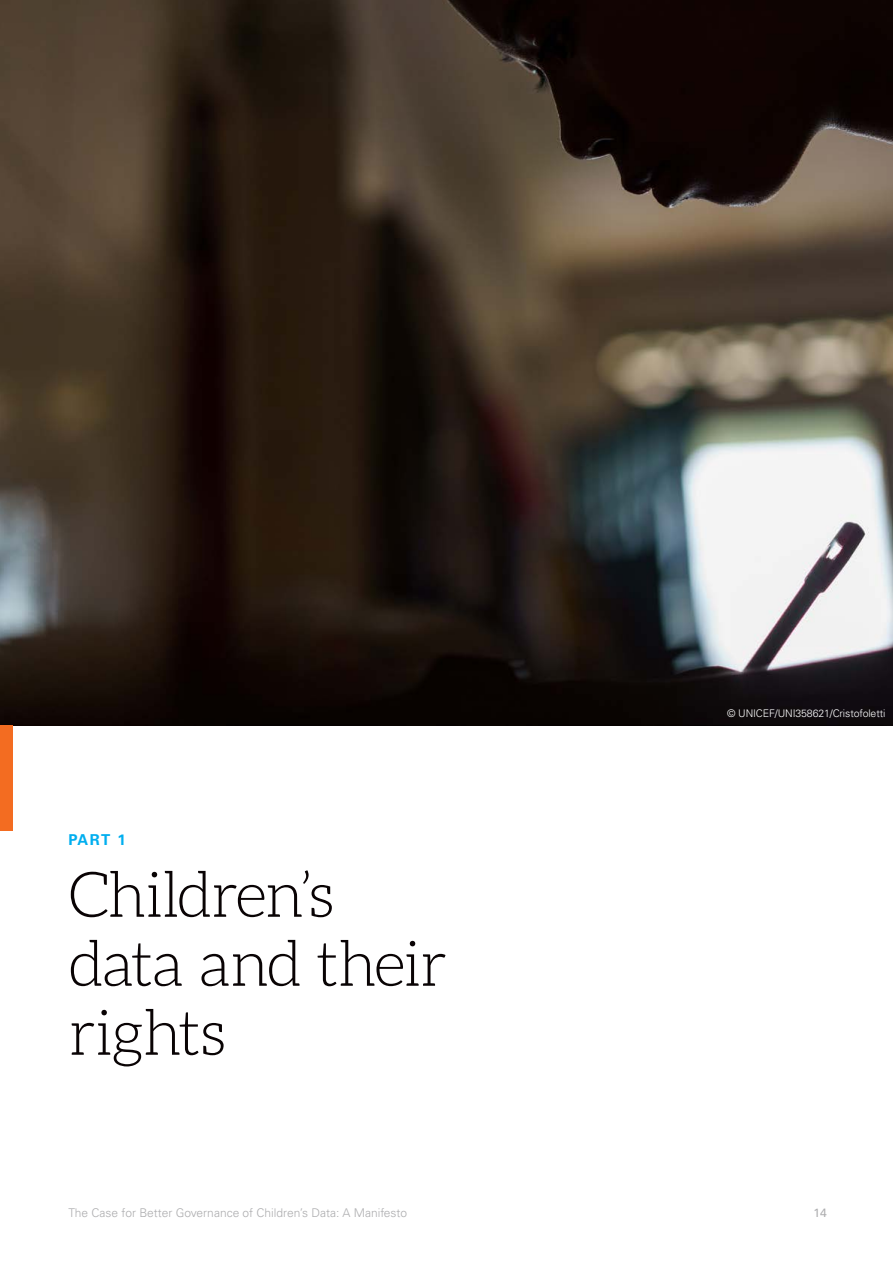
<style>
.page{position:relative;width:893px;height:1263px;background:#fff}
.page>*{position:absolute;margin:0;border:0;box-sizing:border-box;transform-origin:0 0}
.t1{font:300 63px/69px "Aleo";letter-spacing:-.025em;color:#090304}
.t2{font:700 15px "Univers LT Std";color:#00aeef}
.t3{font:300 12px "Univers LT Pro 45";color:#adadaf}
.t4{font:12px "Univers LT Std";color:#adadaf}
.t5{font:300 10.5px "Univers LT Pro 45";letter-spacing:-.01em;color:#fff}
</style>
<div class="page">
<img style="left:0;top:0;width:893px;height:725px">
<div style="left:0;top:725px;width:13px;height:106px;background:#f36c21"></div>
<p class="t2" style="left:68px;top:830px;width:59px">PART 1</p>
<h1 class="t1" style="left:68px;top:865px;width:380px">Children’s data and their rights</h1>
<p class="t5" style="left:727px;top:707px;width:160px">© UNICEF/UNI358621/Cristofoletti</p>
<p class="t3" style="left:68px;top:1205px;width:340px">The Case for Better Governance of Children’s Data: A Manifesto</p>
<p class="t4" style="left:813px;top:1205px;width:15px">14</p>
</div>
